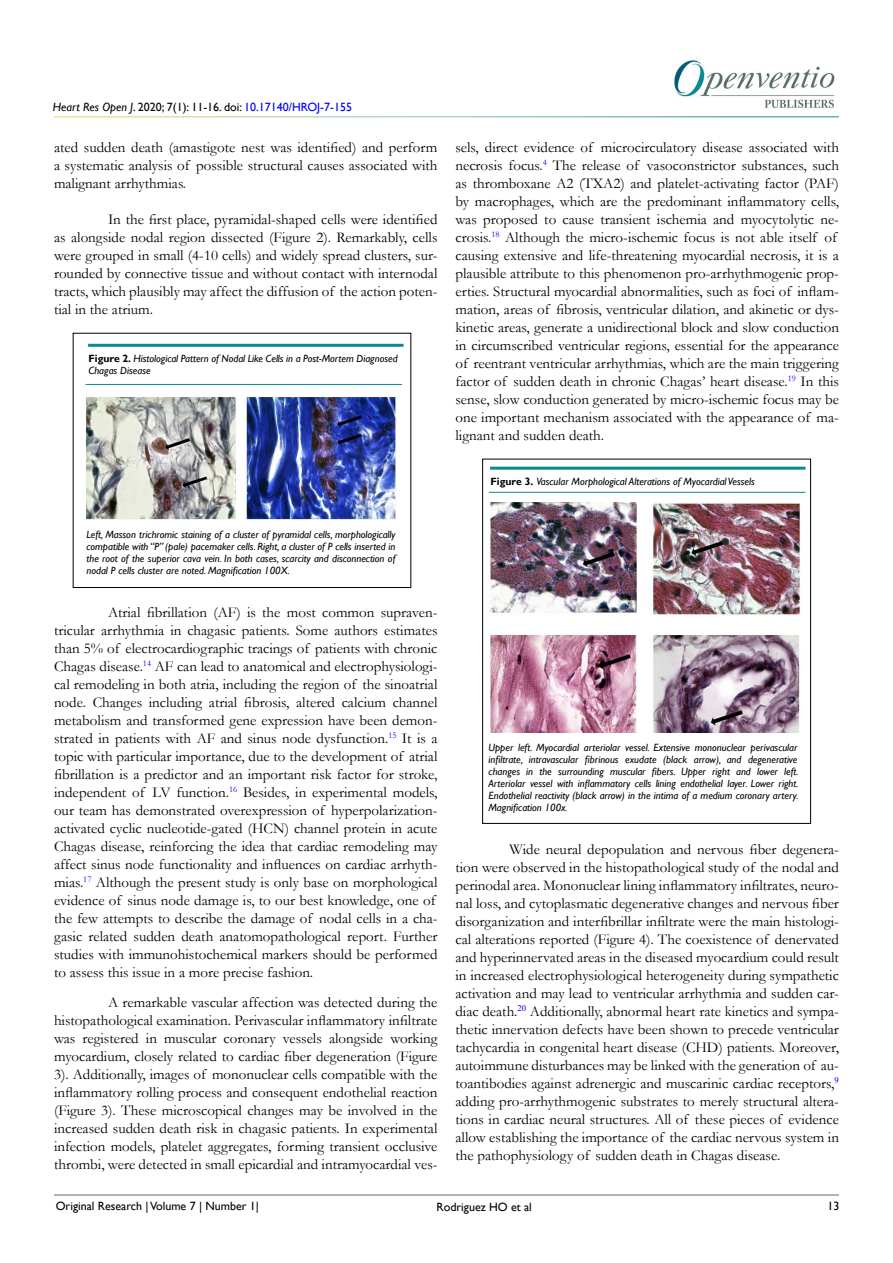
<style>
.page{position:relative;width:893px;height:1263px;background:#fff}
.page>*{position:absolute;margin:0;border:0;box-sizing:border-box;transform-origin:0 0}
.t1{font:15px/18px "Garamond";color:#000;text-align:justify}
.t2{font:12px "Gill Sans";color:#000}
.t3{font:italic 10.5px/12px "Gill Sans";color:#000;text-align:justify}
.s1{font-style:italic}
.s2{color:#0000fa}
.s3{font-weight:700;font-style:normal}
</style>
<div class="page">
<img style="left:674px;top:60px;width:161px;height:48px">
<hr style="left:54px;top:1194px;width:785px;height:1px;background:#597068">
<hr style="left:88px;top:344px;width:316px;height:3px;background:#0a8b93">
<img style="left:86px;top:396px;width:311px;height:124px">
<hr style="left:86px;top:384px;width:316px;height:1px;background:#0a8b93">
<div style="left:482px;top:459px;width:329px;height:365px;border:1px solid #000"></div>
<hr style="left:490px;top:467px;width:315px;height:3px;background:#0a8b93">
<img style="left:489px;top:502px;width:311px;height:230px">
<hr style="left:489px;top:492px;width:316px;height:1px;background:#0a8b93">
<p class="t2" style="left:53px;top:100px;width:301px"><span class="s1">Heart Res Open J</span>. 2020; 7(1): 11-16. doi: <span class="s2">10.17140/HROJ-7-155</span></p>
<p class="t1" style="left:54px;top:137px;width:385px">ated sudden death (amastigote nest was identified) and perform a systematic analysis of possible structural causes associated with malignant arrhythmias.</p>
<p class="t1" style="left:54px;top:209px;width:385px;text-indent:54px">In the first place, pyramidal-shaped cells were identified as alongside nodal region dissected (Figure 2). Remarkably, cells were grouped in small (4-10 cells) and widely spread clusters, sur&shy;rounded by connective tissue and without contact with internodal tracts, which plausibly may affect the diffusion of the action poten&shy;tial in the atrium.</p>
<p class="t3" style="left:89px;top:353px;width:311px"><span class="s3">Figure 2.</span> Histological Pattern of Nodal Like Cells in a Post-Mortem Diagnosed<br>Chagas Disease</p>
<p class="t3" style="left:86px;top:529px;width:311px">Left, Masson trichromic staining of a cluster of pyramidal cells, morphologically compatible with “P” (pale) pacemaker cells. Right, a cluster of P cells inserted in the root of the superior cava vein. In both cases, scarcity and disconnection of nodal P cells cluster are noted. Magnification 100X.</p>
<p class="t1" style="left:54px;top:602px;width:385px;text-align:left;text-indent:54px">Atrial fibrillation (AF) is the most common supraven&shy;tricular arrhythmia in chagasic patients. Some authors estimates than 5% of electrocardiographic tracings of patients with chronic Chagas disease.<sup>14</sup> AF can lead to anatomical and electrophysiologi&shy;cal remodeling in both atria, including the region of the sinoatrial node. Changes including atrial fibrosis, altered calcium channel metabolism and transformed gene expression have been demon&shy;strated in patients with AF and sinus node dysfunction.<sup>15</sup> It is a topic with particular importance, due to the development of atrial fibrillation is a predictor and an important risk factor for stroke, independent of LV function.<sup>16</sup> Besides, in experimental models, our team has demonstrated overexpression of hyperpolarization&shy;activated cyclic nucleotide-gated (HCN) channel protein in acute Chagas disease, reinforcing the idea that cardiac remodeling may affect sinus node functionality and influences on cardiac arrhyth&shy;mias.<sup>17</sup> Although the present study is only base on morphological evidence of sinus node damage is, to our best knowledge, one of the few attempts to describe the damage of nodal cells in a cha&shy;gasic related sudden death anatomopathological report. Further studies with immunohistochemical markers should be performed to assess this issue in a more precise fashion.</p>
<p class="t1" style="left:54px;top:992px;width:385px;text-indent:54px">A remarkable vascular affection was detected during the histopathological examination. Perivascular inflammatory infiltrate was registered in muscular coronary vessels alongside working myocardium, closely related to cardiac fiber degeneration (Figure 3). Additionally, images of mononuclear cells compatible with the inflammatory rolling process and consequent endothelial reaction (Figure 3). These microscopical changes may be involved in the increased sudden death risk in chagasic patients. In experimental infection models, platelet aggregates, forming transient occlusive thrombi, were detected in small epicardial and intramyocardial ves-</p>
<p class="t1" style="left:455px;top:137px;width:385px;text-align:left">sels, direct evidence of microcirculatory disease associated with necrosis focus.<sup>4</sup> The release of vasoconstrictor substances, such as thromboxane A2 (TXA2) and platelet-activating factor (PAF) by macrophages, which are the predominant inflammatory cells, was proposed to cause transient ischemia and myocytolytic ne&shy;crosis.<sup>18</sup> Although the micro-ischemic focus is not able itself of causing extensive and life-threatening myocardial necrosis, it is a plausible attribute to this phenomenon pro-arrhythmogenic prop&shy;erties. Structural myocardial abnormalities, such as foci of inflam&shy;mation, areas of fibrosis, ventricular dilation, and akinetic or dys&shy;kinetic areas, generate a unidirectional block and slow conduction in circumscribed ventricular regions, essential for the appearance of reentrant ventricular arrhythmias, which are the main triggering factor of sudden death in chronic Chagas’ heart disease.<sup>19</sup> In this sense, slow conduction generated by micro-ischemic focus may be one important mechanism associated with the appearance of ma&shy;lignant and sudden death.</p>
<p class="t3" style="left:491px;top:476px;width:266px"><span class="s3">Figure 3.</span> Vascular Morphological Alterations of Myocardial Vessels</p>
<p class="t3" style="left:488px;top:741px;width:312px">Upper left. Myocardial arteriolar vessel. Extensive mononuclear perivascular infiltrate, intravascular fibrinous exudate (black arrow), and degenerative changes in the surrounding muscular fibers. Upper right and lower left.<br>Arteriolar vessel with inflammatory cells lining endothelial layer. Lower right.<br>Endothelial reactivity (black arrow) in the intima of a medium coronary artery.<br>Magnification 100x.</p>
<p class="t1" style="left:455px;top:839px;width:385px;text-indent:54px">Wide neural depopulation and nervous fiber degenera&shy;tion were observed in the histopathological study of the nodal and perinodal area. Mononuclear lining inflammatory infiltrates, neuro&shy;nal loss, and cytoplasmatic degenerative changes and nervous fiber disorganization and interfibrillar infiltrate were the main histologi&shy;cal alterations reported (Figure 4). The coexistence of denervated and hyperinnervated areas in the diseased myocardium could result in increased electrophysiological heterogeneity during sympathetic activation and may lead to ventricular arrhythmia and sudden car&shy;diac death.<sup>20</sup> Additionally, abnormal heart rate kinetics and sympa&shy;thetic innervation defects have been shown to precede ventricular tachycardia in congenital heart disease (CHD) patients. Moreover, autoimmune disturbances may be linked with the generation of au&shy;toantibodies against adrenergic and muscarinic cardiac receptors,<sup>9 </sup>adding pro-arrhythmogenic substrates to merely structural altera&shy;tions in cardiac neural structures. All of these pieces of evidence allow establishing the importance of the cardiac nervous system in the pathophysiology of sudden death in Chagas disease.</p>
<p class="t2" style="left:56px;top:1199px;width:205px">Original Research | Volume 7 | Number 1|</p>
<p class="t2" style="left:827px;top:1199px;width:13px">13</p>
<p class="t2" style="left:436px;top:1200px;width:97px">Rodriguez HO et al</p>
</div>
